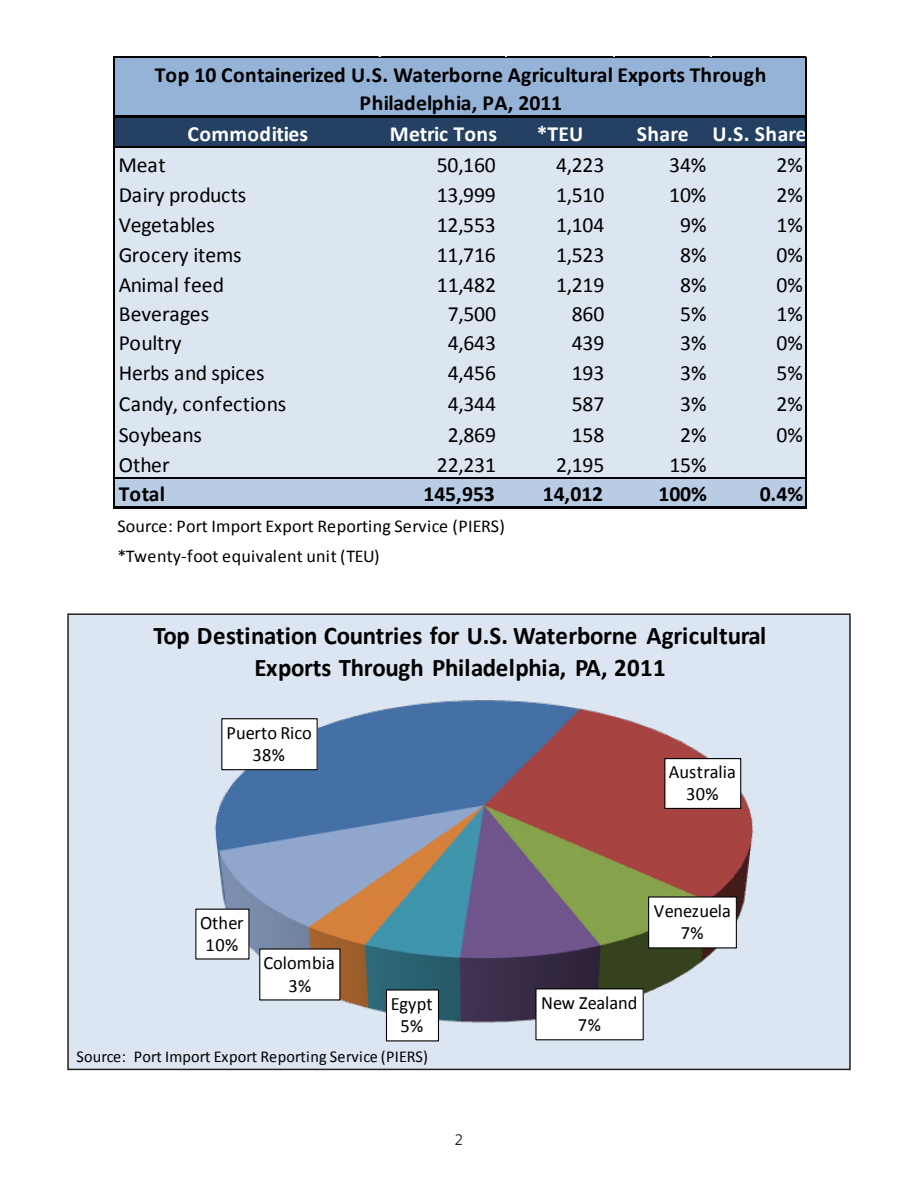
<style>
.page{position:relative;width:918px;height:1188px;background:#fff}
.page>*{position:absolute;margin:0;border:0;box-sizing:border-box;transform-origin:0 0}
.t1{font:700 25.5px/32.1px "Calibri";letter-spacing:-.005em;color:#000;text-align:center}
.t2{font:21.6px "Calibri";letter-spacing:-.005em;color:#000}
.t3{font:700 21.6px/29px "Calibri";letter-spacing:-.005em;color:#000;text-align:center}
.t4{font:700 21.6px "Calibri";letter-spacing:.01em;color:#fff}
.t5{font:18.75px/22.2px "Calibri";letter-spacing:.005em;color:#000;text-align:center}
.t6{font:18px "Calibri";letter-spacing:.01em;color:#000}
.t7{font:16.65px "Calibri";letter-spacing:.005em;color:#000}
.t8{font:15px "Segoe UI";color:#231f20}
</style>
<div class="page">
<div style="left:115px;top:57px;width:692px;height:61px;background:#95b3d7"></div>
<div style="left:115px;top:116px;width:692px;height:32px;background:#244062"></div>
<div style="left:115px;top:147px;width:692px;height:332px;background:#dce6f1"></div>
<div style="left:115px;top:478px;width:692px;height:31px;background:#b8cce4"></div>
<hr style="left:115px;top:56px;width:692px;height:1px;background:#000">
<hr style="left:115px;top:115px;width:692px;height:3px;background:#000">
<hr style="left:115px;top:146px;width:690px;height:1px;background:#000">
<hr style="left:115px;top:147px;width:690px;height:1px;background:#000">
<hr style="left:115px;top:477px;width:690px;height:1px;background:#000">
<hr style="left:115px;top:478px;width:690px;height:1px;background:#000">
<hr style="left:114px;top:56px;width:1px;height:453px;background:#000">
<hr style="left:115px;top:507px;width:692px;height:2px;background:#000">
<hr style="left:805px;top:57px;width:2px;height:452px;background:#000">
<svg style="left:70px;top:616px;width:778px;height:451px"></svg>
<div style="left:67px;top:613px;width:784px;height:457px;border:2px solid #231f20"></div>
<p class="t3" style="left:155px;top:59px;width:613px">Top 10 Containerized U.S. Waterborne Agricultural Exports Through<br>Philadelphia, PA, 2011</p>
<p class="t4" style="left:187px;top:120px;width:122px">Commodities</p>
<p class="t4" style="left:390px;top:120px;width:109px">Metric Tons</p>
<p class="t4" style="left:537px;top:120px;width:48px">*TEU</p>
<p class="t4" style="left:637px;top:120px;width:171px">Share U.S. Share</p>
<p class="t2" style="left:119px;top:151px;width:49px">Meat</p>
<p class="t2" style="left:437px;top:151px;width:61px">50,160</p>
<p class="t2" style="left:556px;top:151px;width:50px">4,223</p>
<p class="t2" style="left:669px;top:151px;width:39px">34%</p>
<p class="t2" style="left:777px;top:151px;width:28px">2%</p>
<p class="t2" style="left:119px;top:181px;width:129px">Dairy products</p>
<p class="t2" style="left:437px;top:181px;width:61px">13,999</p>
<p class="t2" style="left:556px;top:181px;width:50px">1,510</p>
<p class="t2" style="left:669px;top:181px;width:39px">10%</p>
<p class="t2" style="left:777px;top:181px;width:28px">2%</p>
<p class="t2" style="left:119px;top:211px;width:98px">Vegetables</p>
<p class="t2" style="left:437px;top:211px;width:61px">12,553</p>
<p class="t2" style="left:556px;top:211px;width:50px">1,104</p>
<p class="t2" style="left:680px;top:211px;width:28px">9%</p>
<p class="t2" style="left:777px;top:211px;width:28px">1%</p>
<p class="t2" style="left:119px;top:242px;width:124px">Grocery items</p>
<p class="t2" style="left:437px;top:242px;width:61px">11,716</p>
<p class="t2" style="left:556px;top:242px;width:50px">1,523</p>
<p class="t2" style="left:680px;top:242px;width:28px">8%</p>
<p class="t2" style="left:777px;top:242px;width:28px">0%</p>
<p class="t2" style="left:119px;top:272px;width:107px">Animal feed</p>
<p class="t2" style="left:437px;top:272px;width:61px">11,482</p>
<p class="t2" style="left:556px;top:272px;width:50px">1,219</p>
<p class="t2" style="left:680px;top:272px;width:28px">8%</p>
<p class="t2" style="left:777px;top:272px;width:28px">0%</p>
<p class="t2" style="left:119px;top:301px;width:92px">Beverages</p>
<p class="t2" style="left:448px;top:301px;width:50px">7,500</p>
<p class="t2" style="left:572px;top:301px;width:34px">860</p>
<p class="t2" style="left:680px;top:301px;width:28px">5%</p>
<p class="t2" style="left:777px;top:301px;width:28px">1%</p>
<p class="t2" style="left:119px;top:329px;width:64px">Poultry</p>
<p class="t2" style="left:448px;top:329px;width:50px">4,643</p>
<p class="t2" style="left:572px;top:329px;width:34px">439</p>
<p class="t2" style="left:680px;top:329px;width:28px">3%</p>
<p class="t2" style="left:777px;top:329px;width:28px">0%</p>
<p class="t2" style="left:119px;top:360px;width:147px">Herbs and spices</p>
<p class="t2" style="left:448px;top:360px;width:50px">4,456</p>
<p class="t2" style="left:572px;top:360px;width:34px">193</p>
<p class="t2" style="left:680px;top:360px;width:28px">3%</p>
<p class="t2" style="left:777px;top:360px;width:28px">5%</p>
<p class="t2" style="left:119px;top:391px;width:169px">Candy, confections</p>
<p class="t2" style="left:448px;top:391px;width:50px">4,344</p>
<p class="t2" style="left:572px;top:391px;width:34px">587</p>
<p class="t2" style="left:680px;top:391px;width:28px">3%</p>
<p class="t2" style="left:777px;top:391px;width:28px">2%</p>
<p class="t2" style="left:119px;top:421px;width:85px">Soybeans</p>
<p class="t2" style="left:448px;top:421px;width:50px">2,869</p>
<p class="t2" style="left:572px;top:421px;width:34px">158</p>
<p class="t2" style="left:680px;top:421px;width:28px">2%</p>
<p class="t2" style="left:777px;top:421px;width:28px">0%</p>
<p class="t2" style="left:119px;top:451px;width:52px">Other</p>
<p class="t2" style="left:437px;top:451px;width:61px">22,231</p>
<p class="t2" style="left:556px;top:451px;width:50px">2,195</p>
<p class="t2" style="left:669px;top:451px;width:39px">15%</p>
<p class="t3" style="left:119px;top:478px;width:48px">Total</p>
<p class="t3" style="left:424px;top:478px;width:73px">145,953</p>
<p class="t3" style="left:543px;top:478px;width:62px">14,012</p>
<p class="t3" style="left:659px;top:478px;width:50px">100%</p>
<p class="t3" style="left:760px;top:478px;width:45px">0.4%</p>
<p class="t6" style="left:117px;top:515px;width:389px">Source: Port Import Export Reporting Service (PIERS)</p>
<p class="t6" style="left:117px;top:545px;width:264px">*Twenty-foot equivalent unit (TEU)</p>
<p class="t1" style="left:154px;top:618px;width:614px">Top Destination Countries for U.S. Waterborne Agricultural<br>Exports Through Philadelphia, PA, 2011</p>
<p class="t5" style="left:226px;top:721px;width:87px">Puerto Rico<br>38%</p>
<p class="t5" style="left:200px;top:910px;width:45px;text-align:left">Other<br>10%</p>
<p class="t5" style="left:263px;top:951px;width:73px">Colombia<br>3%</p>
<p class="t5" style="left:391px;top:992px;width:43px">Egypt<br>5%</p>
<p class="t7" style="left:76px;top:1046px;width:353px">Source: Port Import Export Reporting Service (PIERS)</p>
<p class="t8" style="left:455px;top:1129px;width:10px">2</p>
<p class="t5" style="left:669px;top:760px;width:69px">Australia<br>30%</p>
<p class="t5" style="left:654px;top:899px;width:79px">Venezuela<br>7%</p>
<p class="t5" style="left:541px;top:991px;width:98px">New Zealand<br>7%</p>
</div>
